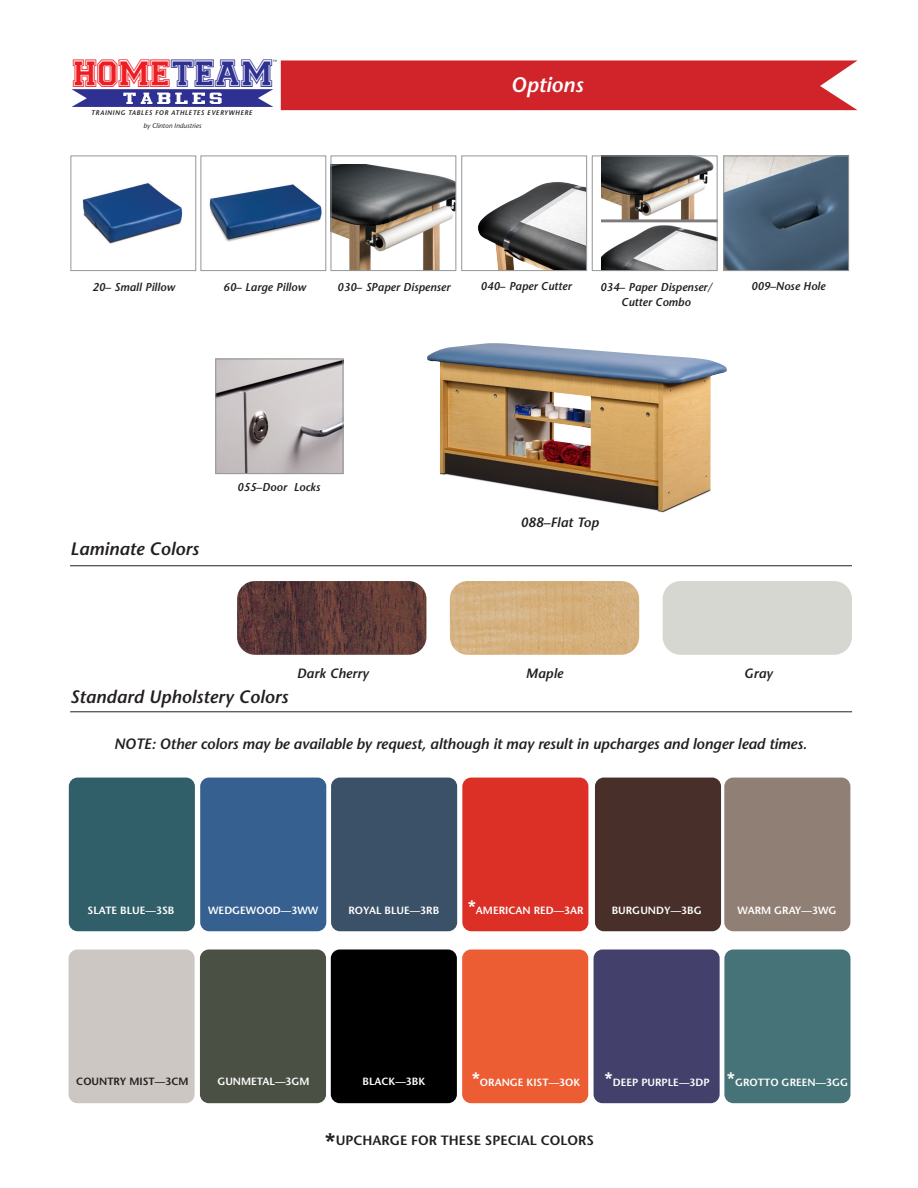
<style>
.page{position:relative;width:918px;height:1188px;background:#fff}
.page>*{position:absolute;margin:0;border:0;box-sizing:border-box;transform-origin:0 0}
.t1{font:500 37.05px "Collegiate Heavy Outline";letter-spacing:-.02em;color:#ee1d23}
.t2{font:italic 600 21px "Stone Sans Std";color:#fff}
.t3{font:italic 600 18px "Stone Sans Std";color:#231f20}
.t4{font:italic 600 15px "Stone Sans Std";letter-spacing:-.01em;color:#231f20}
.t5{font:italic 600 13.5px "Stone Sans Std";color:#231f20}
.t6{font:600 13.5px "Stone Sans Std";color:#231f20}
.t7{font:italic 600 11.4px/15.1px "Stone Sans Std";color:#231f20;text-align:center}
.t8{font:600 10.5px "Stone Sans Std";color:#fff}
.t9{font:600 10.5px "Stone Sans Std";color:#231f20}
.t10{font:italic 600 6.75px "Stone Sans Std";letter-spacing:.08em;color:#231f20}
.t11{font:italic 500 6.75px "Stone Sans Std";color:#231f20}
.t12{font:500 4.5px "Stone Sans Std";color:#231f20}
.s1{color:#2e3092}
.s2{font-size:19.5px}
.s3{font-size:25.5px}
</style>
<div class="page">
<img style="left:427px;top:343px;width:300px;height:170px">
<div style="left:281px;top:60px;width:577px;height:50px;background:#d1232a"></div>
<svg style="left:71px;top:89px;width:202px;height:18px"></svg>
<img style="left:82px;top:183px;width:101px;height:61px">
<div style="left:70px;top:156px;width:126px;height:115px;border:1px solid #939598"></div>
<img style="left:333px;top:165px;width:121px;height:104px">
<div style="left:331px;top:156px;width:125px;height:115px;border:1px solid #939598"></div>
<img style="left:209px;top:184px;width:113px;height:58px">
<div style="left:200px;top:156px;width:126px;height:115px;border:1px solid #939598"></div>
<img style="left:601px;top:158px;width:115px;height:111px">
<div style="left:592px;top:156px;width:126px;height:115px;border:1px solid #939598"></div>
<img style="left:478px;top:182px;width:107px;height:87px">
<div style="left:461px;top:156px;width:126px;height:115px;border:1px solid #939598"></div>
<img style="left:725px;top:158px;width:122px;height:111px">
<div style="left:723px;top:156px;width:126px;height:115px;border:1px solid #939598"></div>
<hr style="left:70px;top:565px;width:782px;height:1px;background:#231f20">
<hr style="left:70px;top:711px;width:782px;height:1px;background:#231f20">
<div style="left:69px;top:778px;width:126px;height:153px;background:#305f6a;border-radius:9px"></div>
<div style="left:462px;top:778px;width:126px;height:153px;background:#dc3027;border-radius:9px"></div>
<div style="left:69px;top:950px;width:126px;height:153px;background:#cdc7c3;border-radius:9px"></div>
<div style="left:462px;top:950px;width:126px;height:153px;background:#ed5d34;border-radius:9px"></div>
<div style="left:595px;top:778px;width:126px;height:153px;background:#492f29;border-radius:9px"></div>
<div style="left:200px;top:778px;width:126px;height:153px;background:#356090;border-radius:9px"></div>
<div style="left:200px;top:950px;width:126px;height:153px;background:#4b5044;border-radius:9px"></div>
<div style="left:594px;top:950px;width:126px;height:153px;background:#43416c;border-radius:9px"></div>
<div style="left:331px;top:778px;width:126px;height:153px;background:#3a5167;border-radius:9px"></div>
<div style="left:724px;top:778px;width:126px;height:153px;background:#907f74;border-radius:9px"></div>
<div style="left:331px;top:950px;width:126px;height:153px;background:#000;border-radius:9px"></div>
<div style="left:724px;top:950px;width:127px;height:153px;background:#467378;border-radius:9px"></div>
<img style="left:237px;top:581px;width:189px;height:74px">
<div style="left:663px;top:581px;width:189px;height:74px;background:#d7d7d2;border-radius:18px"></div>
<img style="left:450px;top:581px;width:189px;height:74px">
<img style="left:217px;top:361px;width:124px;height:111px">
<div style="left:215px;top:359px;width:128px;height:115px;border:1px solid #939598"></div>
<p class="t1" style="left:72px;top:59px;width:202px">HOME<span class="s1">TEAM</span></p>
<p class="t11" style="left:143px;top:121px;width:60px">by Clinton Industries</p>
<p class="t12" style="left:273px;top:59px;width:6px">™</p>
<p class="t10" style="left:91px;top:108px;width:163px">TRAINING TABLES FOR ATHLETES EVERYWHERE</p>
<p class="t2" style="left:511px;top:72px;width:74px">Options</p>
<p class="t7" style="left:481px;top:279px;width:92px">040– Paper Cutter</p>
<p class="t7" style="left:751px;top:279px;width:76px">009–Nose Hole</p>
<p class="t7" style="left:93px;top:279px;width:84px">20– Small Pillow</p>
<p class="t7" style="left:223px;top:279px;width:84px">60– Large Pillow</p>
<p class="t7" style="left:337px;top:279px;width:114px">030– SPaper Dispenser</p>
<p class="t7" style="left:600px;top:279px;width:113px">034– Paper Dispenser/<br>Cutter Combo</p>
<p class="t3" style="left:70px;top:538px;width:130px">Laminate Colors</p>
<p class="t7" style="left:237px;top:480px;width:84px">055–Door Locks</p>
<p class="t5" style="left:520px;top:514px;width:80px">088–Flat Top</p>
<p class="t5" style="left:297px;top:665px;width:74px">Dark Cherry</p>
<p class="t5" style="left:526px;top:665px;width:39px">Maple</p>
<p class="t5" style="left:744px;top:665px;width:30px">Gray</p>
<p class="t3" style="left:70px;top:686px;width:219px">Standard Upholstery Colors</p>
<p class="t4" style="left:114px;top:735px;width:694px">NOTE: Other colors may be available by request, although it may result in upcharges and longer lead times.</p>
<p class="t8" style="left:88px;top:904px;width:88px">SLATE BLUE—3SB</p>
<p class="t8" style="left:208px;top:904px;width:112px">WEDGEWOOD—3WW</p>
<p class="t8" style="left:348px;top:904px;width:92px">ROYAL BLUE—3RB</p>
<p class="t8" style="left:468px;top:904px;width:117px"><span class="s2">*</span>AMERICAN RED—3AR</p>
<p class="t8" style="left:738px;top:904px;width:100px">WARM GRAY—3WG</p>
<p class="t8" style="left:612px;top:904px;width:92px">BURGUNDY—3BG</p>
<p class="t9" style="left:76px;top:1075px;width:114px">COUNTRY MIST—3CM</p>
<p class="t8" style="left:217px;top:1075px;width:94px">GUNMETAL—3GM</p>
<p class="t8" style="left:363px;top:1075px;width:64px">BLACK—3BK</p>
<p class="t8" style="left:472px;top:1076px;width:110px"><span class="s2">*</span>ORANGE KIST—3OK</p>
<p class="t8" style="left:605px;top:1076px;width:107px"><span class="s2">*</span>DEEP PURPLE—3DP</p>
<p class="t8" style="left:727px;top:1076px;width:123px"><span class="s2">*</span>GROTTO GREEN—3GG</p>
<p class="t6" style="left:325px;top:1132px;width:271px"><span class="s3">*</span>UPCHARGE FOR THESE SPECIAL COLORS</p>
</div>
